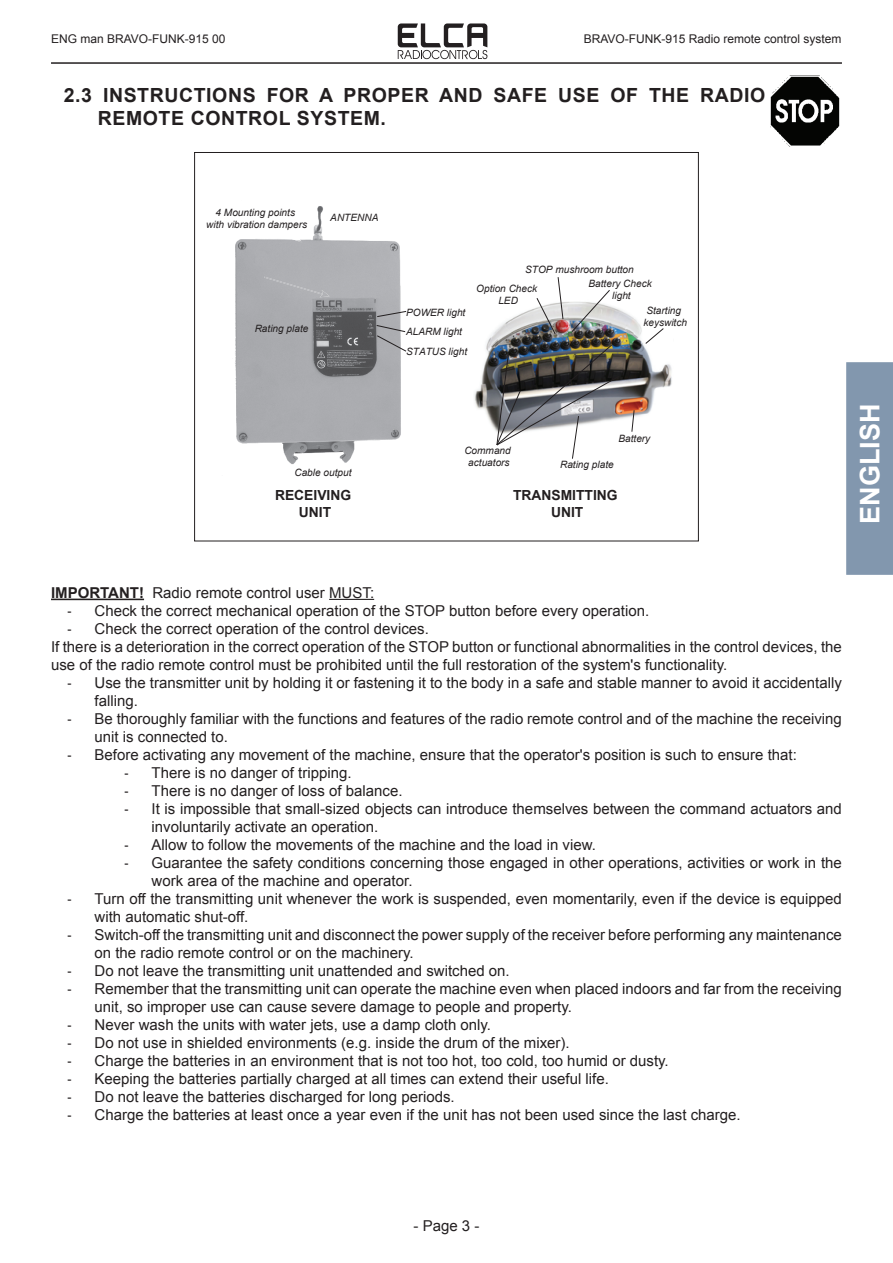
<style>
.page{position:relative;width:893px;height:1263px;background:#fff}
.page>*{position:absolute;margin:0;border:0;box-sizing:border-box;transform-origin:0 0}
.t1{font:700 27px "Arial";color:#fff}
.t2{font:700 19.5px/23.4px "Arial";letter-spacing:.03em;color:#231f20}
.t3{font:15px/18px "Arial";color:#231f20}
.t4{font:700 13.95px/16.6px "Arial";color:#231f20;text-align:center}
.t5{font:12px "Arial";color:#231f20}
.t6{font:italic 10.2px "Arial";color:#231f20}
.t7{font:italic 10.05px/12.1px "Arial";color:#231f20;text-align:center}
.s1{font-weight:700}
.s2{font-family:"Arial Narrow"}
</style>
<div class="page">
<svg style="left:398px;top:23px;width:89px;height:36px"></svg>
<hr style="left:51px;top:62px;width:791px;height:2px;background:#231f20">
<div style="left:846px;top:362px;width:47px;height:213px;background:#8297ae;border:2px solid #8297ae"></div>
<img style="left:770px;top:76px;width:70px;height:71px">
<hr style="left:51px;top:599px;width:93px;height:1px;background:#231f20">
<hr style="left:329px;top:599px;width:45px;height:1px;background:#231f20">
<img style="left:474px;top:302px;width:198px;height:129px">
<img style="left:235px;top:206px;width:166px;height:258px">
<img style="left:264px;top:277px;width:59px;height:18px">
<svg style="left:320px;top:290px;width:10px;height:7px"></svg>
<svg style="left:400px;top:219px;width:1px;height:15px"></svg>
<svg style="left:376px;top:310px;width:31px;height:8px"></svg>
<svg style="left:571px;top:290px;width:40px;height:43px"></svg>
<svg style="left:644px;top:327px;width:21px;height:18px"></svg>
<svg style="left:631px;top:409px;width:4px;height:23px"></svg>
<svg style="left:276px;top:221px;width:25px;height:21px"></svg>
<svg style="left:376px;top:324px;width:31px;height:28px"></svg>
<img style="left:496px;top:344px;width:125px;height:115px">
<svg style="left:536px;top:277px;width:28px;height:58px"></svg>
<p class="t5" style="left:51px;top:31px;width:176px">ENG man BRAVO-FUNK-915 00</p>
<p class="t5" style="left:584px;top:31px;width:259px">BRAVO-FUNK-915 Radio remote control system</p>
<h2 class="t2" style="left:98px;top:84px;width:669px;text-indent:-34px">2.3 INSTRUCTIONS FOR A PROPER AND SAFE USE OF THE RADIO<br>REMOTE CONTROL SYSTEM.</h2>
<p class="t7" style="left:206px;top:207px;width:102px">4 Mounting points<br>with vibration dampers</p>
<p class="t7" style="left:330px;top:211px;width:50px">ANTENNA</p>
<p class="t7" style="left:255px;top:322px;width:55px">Rating plate</p>
<p class="t7" style="left:406px;top:307px;width:61px">POWER light</p>
<p class="t6" style="left:406px;top:325px;width:57px">ALARM light</p>
<p class="t7" style="left:406px;top:346px;width:62px">STATUS light</p>
<p class="t7" style="left:525px;top:263px;width:110px">STOP mushroom button</p>
<p class="t7" style="left:476px;top:283px;width:62px">Option Check<br>LED</p>
<p class="t7" style="left:588px;top:277px;width:65px">Battery Check light</p>
<p class="t7" style="left:643px;top:304px;width:45px">Starting keyswitch</p>
<p class="t7" style="left:294px;top:466px;width:59px">Cable output</p>
<p class="t4" style="left:275px;top:487px;width:78px">RECEIVING<br>UNIT</p>
<p class="t7" style="left:464px;top:444px;width:48px">Command actuators</p>
<p class="t7" style="left:618px;top:433px;width:33px">Battery</p>
<p class="t7" style="left:560px;top:459px;width:55px">Rating plate</p>
<p class="t4" style="left:513px;top:487px;width:106px">TRANSMITTING<br>UNIT</p>
<h1 class="t1" style="left:852px;top:524px;width:122px;rotate:-90deg">ENGLISH</h1>
<p class="t3" style="left:51px;top:584px;width:325px"><span class="s1">IMPORTANT!</span> Radio remote control user MUST:</p>
<p class="t3" style="left:68px;top:602px;width:583px"><span class="s2">-</span> Check the correct mechanical operation of the STOP button before every operation.</p>
<p class="t3" style="left:51px;top:620px;width:792px;text-indent:16px"><span class="s2">-</span> Check the correct operation of the control devices.<br>If there is a deterioration in the correct operation of the STOP button or functional abnormalities in the control devices, the use of the radio remote control must be prohibited until the full restoration of the system's functionality.</p>
<p class="t3" style="left:95px;top:674px;width:749px;text-indent:-27px"><span class="s2">-</span> Use the transmitter unit by holding it or fastening it to the body in a safe and stable manner to avoid it accidentally falling.</p>
<p class="t3" style="left:95px;top:710px;width:749px;text-indent:-27px"><span class="s2">-</span> Be thoroughly familiar with the functions and features of the radio remote control and of the machine the receiving unit is connected to.</p>
<p class="t3" style="left:68px;top:746px;width:731px"><span class="s2">-</span> Before activating any movement of the machine, ensure that the operator's position is such to ensure that:</p>
<p class="t3" style="left:125px;top:764px;width:229px"><span class="s2">-</span> There is no danger of tripping.</p>
<p class="t3" style="left:125px;top:782px;width:279px"><span class="s2">-</span> There is no danger of loss of balance.</p>
<p class="t3" style="left:152px;top:800px;width:692px;text-indent:-27px"><span class="s2">-</span> It is impossible that small-sized objects can introduce themselves between the command actuators and involuntarily activate an operation.</p>
<p class="t3" style="left:125px;top:836px;width:473px"><span class="s2">-</span> Allow to follow the movements of the machine and the load in view.</p>
<p class="t3" style="left:152px;top:854px;width:692px;text-indent:-27px"><span class="s2">-</span> Guarantee the safety conditions concerning those engaged in other operations, activities or work in the work area of the machine and operator.</p>
<p class="t3" style="left:95px;top:890px;width:749px;text-indent:-27px"><span class="s2">-</span> Turn off the transmitting unit whenever the work is suspended, even momentarily, even if the device is equipped with automatic shut-off.</p>
<p class="t3" style="left:95px;top:926px;width:749px;text-indent:-27px"><span class="s2">-</span> Switch-off the transmitting unit and disconnect the power supply of the receiver before performing any maintenance on the radio remote control or on the machinery.</p>
<p class="t3" style="left:68px;top:962px;width:444px"><span class="s2">-</span> Do not leave the transmitting unit unattended and switched on.</p>
<p class="t3" style="left:95px;top:980px;width:749px;text-indent:-27px"><span class="s2">-</span> Remember that the transmitting unit can operate the machine even when placed indoors and far from the receiving unit, so improper use can cause severe damage to people and property.</p>
<p class="t3" style="left:68px;top:1016px;width:425px"><span class="s2">-</span> Never wash the units with water jets, use a damp cloth only.</p>
<p class="t3" style="left:68px;top:1034px;width:504px"><span class="s2">-</span> Do not use in shielded environments (e.g. inside the drum of the mixer).</p>
<p class="t3" style="left:68px;top:1052px;width:603px"><span class="s2">-</span> Charge the batteries in an environment that is not too hot, too cold, too humid or dusty.</p>
<p class="t3" style="left:68px;top:1070px;width:543px"><span class="s2">-</span> Keeping the batteries partially charged at all times can extend their useful life.</p>
<p class="t3" style="left:68px;top:1088px;width:389px"><span class="s2">-</span> Do not leave the batteries discharged for long periods.</p>
<p class="t3" style="left:68px;top:1106px;width:675px"><span class="s2">-</span> Charge the batteries at least once a year even if the unit has not been used since the last charge.</p>
<p class="t3" style="left:414px;top:1217px;width:67px">- Page 3 -</p>
</div>
